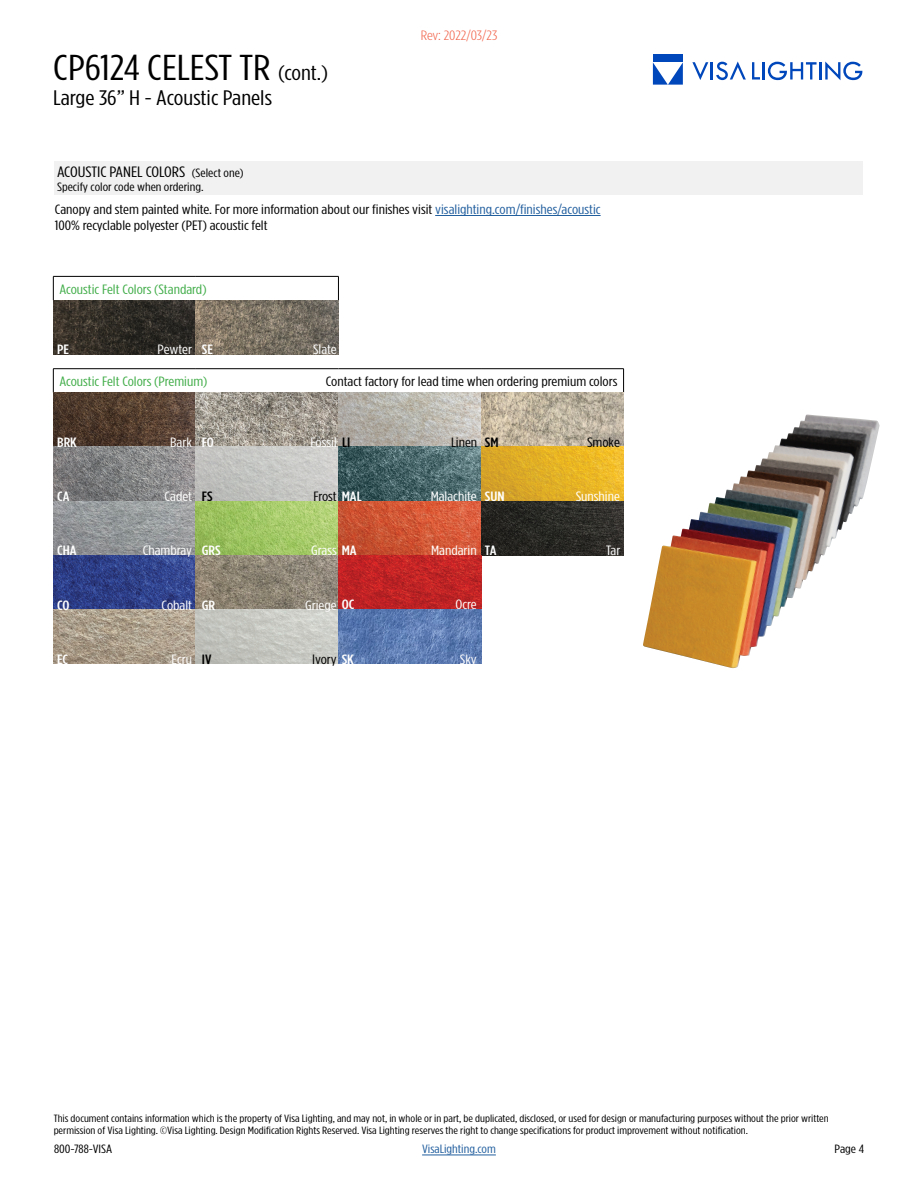
<style>
.page{position:relative;width:918px;height:1188px;background:#fff}
.page>*{position:absolute;margin:0;border:0;box-sizing:border-box;transform-origin:0 0}
.t1{font:condensed 36px "Gotham HTF";color:#000;scale:1.25 1}
.t2{font:condensed 21px "Gotham HTF";color:#000;scale:1.25 1}
.t3{font:condensed 15px "Gotham HTF";color:#000;scale:1.25 1}
.t4{font:condensed 13.5px/16.5px "Gotham HTF";color:#000;scale:1.25 1}
.t5{font:condensed 13.5px "Gotham HTF";color:#fff;scale:1.25 1}
.t6{font:condensed 13.5px "Gotham HTF";color:#41ad49;scale:1.25 1}
.t7{font:500 condensed 13.5px "Gotham HTF";color:#fff;scale:1.25 1}
.t8{font:300 condensed 13.5px "Gotham HTF";letter-spacing:-.01em;color:#f15b40;scale:1.25 1}
.t9{font:500 condensed 13.5px "Gotham HTF";color:#000;scale:1.25 1}
.t10{font:condensed 12px "Gotham HTF";color:#000;scale:1.25 1}
.t11{font:condensed 12px "Gotham HTF";color:#215e9e;scale:1.25 1}
.t12{font:condensed 10.5px/12px "Gotham HTF";color:#000;scale:1.25 1}
.s1{font-size:21px}
.s2{font-size:12px}
.s3{color:#215e9e}
.s4{font-weight:500;color:#000}
.s5{font-weight:500;color:#fff}
.s6{font-weight:500}
</style>
<div class="page">
<hr style="left:422px;top:1155px;width:74px;height:1px;background:#215e9e">
<div style="left:653px;top:55px;width:30px;height:7px;background:#0047bb"></div>
<svg style="left:653px;top:62px;width:30px;height:23px"></svg>
<svg style="left:752px;top:62px;width:8px;height:18px"></svg>
<hr style="left:762px;top:62px;width:3px;height:18px;background:#0047bb">
<svg style="left:768px;top:62px;width:49px;height:18px"></svg>
<hr style="left:819px;top:62px;width:3px;height:18px;background:#0047bb">
<svg style="left:825px;top:62px;width:37px;height:18px"></svg>
<svg style="left:692px;top:61px;width:54px;height:19px"></svg>
<hr style="left:53px;top:368px;width:143px;height:1px;background:#000">
<svg style="left:53px;top:369px;width:1px;height:23px"></svg>
<hr style="left:196px;top:368px;width:142px;height:1px;background:#000">
<hr style="left:338px;top:368px;width:143px;height:1px;background:#000">
<hr style="left:481px;top:368px;width:143px;height:1px;background:#000">
<svg style="left:623px;top:369px;width:1px;height:23px"></svg>
<img style="left:53px;top:392px;width:571px;height:163px">
<img style="left:53px;top:555px;width:428px;height:109px">
<hr style="left:53px;top:276px;width:143px;height:1px;background:#000">
<svg style="left:53px;top:277px;width:1px;height:23px"></svg>
<hr style="left:196px;top:276px;width:143px;height:1px;background:#000">
<svg style="left:338px;top:277px;width:1px;height:23px"></svg>
<img style="left:53px;top:300px;width:285px;height:54px">
<img style="left:643px;top:415px;width:166px;height:253px">
<div style="left:54px;top:161px;width:809px;height:34px;background:#f1f1f2"></div>
<hr style="left:435px;top:215px;width:166px;height:1px;background:#215e9e">
<h1 class="t1" style="left:53px;top:48px;width:221px">CP6124 CELEST TR <span class="s1">(cont.)</span></h1>
<h2 class="t2" style="left:53px;top:87px;width:177px">Large 36” H - Acoustic Panels</h2>
<p class="t8" style="left:421px;top:28px;width:63px">Rev: 2022/03/23</p>
<h3 class="t3" style="left:57px;top:164px;width:151px">ACOUSTIC PANEL COLORS <span class="s2">(Select one)</span></h3>
<p class="t10" style="left:57px;top:180px;width:119px">Specify color code when ordering.</p>
<p class="t4" style="left:55px;top:201px;width:438px">Canopy and stem painted white. For more information about our finishes visit <span class="s3">visalighting.com/finishes/acoustic<br></span>100% recyclable polyester (PET) acoustic felt</p>
<p class="t6" style="left:59px;top:282px;width:119px">Acoustic Felt Colors (Standard)</p>
<p class="t7" style="left:57px;top:342px;width:11px">PE</p>
<p class="t5" style="left:158px;top:342px;width:29px">Pewter</p>
<p class="t7" style="left:202px;top:342px;width:10px">SE</p>
<p class="t5" style="left:313px;top:342px;width:21px">Slate</p>
<p class="t6" style="left:59px;top:374px;width:120px">Acoustic Felt Colors (Premium)</p>
<p class="t4" style="left:326px;top:373px;width:235px">Contact factory for lead time when ordering premium colors</p>
<p class="t7" style="left:57px;top:435px;width:17px">BRK</p>
<p class="t5" style="left:170px;top:435px;width:19px">Bark</p>
<p class="t7" style="left:202px;top:434px;width:11px">FO</p>
<p class="t5" style="left:311px;top:435px;width:33px">Fossil <span class="s4">LI</span></p>
<p class="t4" style="left:451px;top:434px;width:22px">Linen</p>
<p class="t9" style="left:485px;top:435px;width:12px">SM</p>
<p class="t4" style="left:587px;top:434px;width:28px">Smoke</p>
<p class="t7" style="left:57px;top:489px;width:11px">CA</p>
<p class="t5" style="left:165px;top:489px;width:23px">Cadet</p>
<p class="t9" style="left:202px;top:488px;width:10px">FS</p>
<p class="t4" style="left:313px;top:487px;width:40px">Frost <span class="s5">MAL</span></p>
<p class="t5" style="left:431px;top:489px;width:38px">Malachite</p>
<p class="t7" style="left:485px;top:488px;width:17px">SUN</p>
<p class="t5" style="left:576px;top:489px;width:37px">Sunshine</p>
<p class="t7" style="left:57px;top:543px;width:17px">CHA</p>
<p class="t5" style="left:143px;top:543px;width:41px">Chambray</p>
<p class="t7" style="left:202px;top:543px;width:17px">GRS</p>
<p class="t5" style="left:311px;top:543px;width:38px">Grass <span class="s6">MA</span></p>
<p class="t5" style="left:431px;top:543px;width:38px">Mandarin</p>
<p class="t7" style="left:485px;top:543px;width:11px">TA</p>
<p class="t5" style="left:606px;top:543px;width:13px">Tar</p>
<p class="t7" style="left:57px;top:597px;width:11px">CO</p>
<p class="t5" style="left:162px;top:598px;width:26px">Cobalt</p>
<p class="t7" style="left:202px;top:597px;width:12px">GR</p>
<p class="t5" style="left:305px;top:598px;width:41px">Griege <span class="s6">OC</span></p>
<p class="t5" style="left:455px;top:597px;width:19px">Ocre</p>
<p class="t7" style="left:57px;top:652px;width:10px">EC</p>
<p class="t5" style="left:172px;top:652px;width:18px">Ecru</p>
<p class="t9" style="left:202px;top:652px;width:9px">IV</p>
<p class="t4" style="left:312px;top:651px;width:35px">Ivory <span class="s5">SK</span></p>
<p class="t5" style="left:460px;top:652px;width:15px">Sky</p>
<p class="t12" style="left:54px;top:1112px;width:622px">This document contains information which is the property of Visa Lighting, and may not, in whole or in part, be duplicated, disclosed, or used for design or manufacturing purposes without the prior written permission of Visa Lighting. ©Visa Lighting. Design Modification Rights Reserved. Visa Lighting reserves the right to change specifications for product improvement without notification.</p>
<p class="t10" style="left:54px;top:1143px;width:48px">800-788-VISA</p>
<p class="t10" style="left:835px;top:1143px;width:25px">Page 4</p>
<p class="t11" style="left:422px;top:1143px;width:61px">VisaLighting.com</p>
</div>
